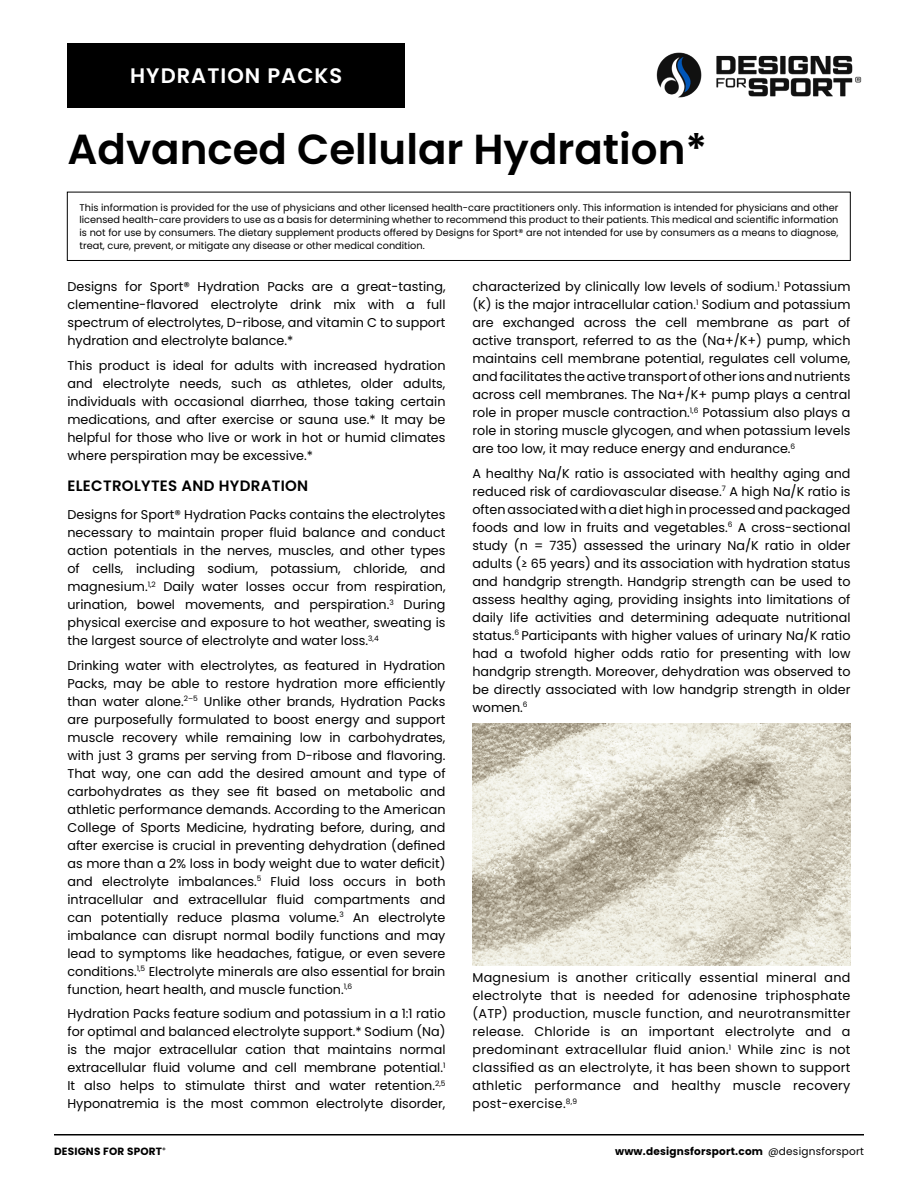
<style>
.page{position:relative;width:918px;height:1188px;background:#fff}
.page>*{position:absolute;margin:0;border:0;box-sizing:border-box;transform-origin:0 0}
.t1{font:600 42px "Poppins";color:#000}
.t2{font:600 21px "Poppins";letter-spacing:.05em;color:#fff}
.t3{font:600 15px "Poppins";letter-spacing:.02em;color:#000}
.t4{font:12.75px/18px "Poppins";color:#000;text-align:justify}
.t5{font:700 10.5px "Poppins";letter-spacing:.02em;color:#000}
.t6{font:9.75px/12.8px "Poppins";color:#000;text-align:justify}
.s1{font-weight:400}
</style>
<div class="page">
<hr style="left:54px;top:1134px;width:810px;height:2px;background:#000">
<img style="left:656px;top:52px;width:206px;height:46px">
<div style="left:68px;top:43px;width:337px;height:65px;background:#000"></div>
<div style="left:67px;top:192px;width:783px;height:69px;border:1px solid #000101"></div>
<img style="left:472px;top:723px;width:378px;height:242px">
<h2 class="t2" style="left:130px;top:63px;width:214px">HYDRATION PACKS</h2>
<h1 class="t1" style="left:68px;top:125px;width:641px">Advanced Cellular Hydration*</h1>
<p class="t6" style="left:80px;top:201px;width:760px">This information is provided for the use of physicians and other licensed health-care practitioners only. This information is intended for physicians and other licensed health-care providers to use as a basis for determining whether to recommend this product to their patients. This medical and scientific information is not for use by consumers. The dietary supplement products offered by Designs for Sport® are not intended for use by consumers as a means to diagnose, treat, cure, prevent, or mitigate any disease or other medical condition.</p>
<p class="t4" style="left:68px;top:278px;width:380px">Designs for Sport® Hydration Packs are a great‑tasting, clementine‑flavored electrolyte drink mix with a full spectrum of electrolytes, D‑ribose, and vitamin C to support hydration and electrolyte balance.*</p>
<p class="t4" style="left:68px;top:356px;width:380px">This product is ideal for adults with increased hydration and electrolyte needs, such as athletes, older adults, individuals with occasional diarrhea, those taking certain medications, and after exercise or sauna use.* It may be helpful for those who live or work in hot or humid climates where perspiration may be excessive.*</p>
<p class="t4" style="left:472px;top:278px;width:380px">characterized by clinically low levels of sodium.<sup>1</sup> Potassium (K) is the major intracellular cation.<sup>1</sup> Sodium and potassium are exchanged across the cell membrane as part of active transport, referred to as the (Na+/K+) pump, which maintains cell membrane potential, regulates cell volume, and facilitates the active transport of other ions and nutrients across cell membranes. The Na+/K+ pump plays a central role in proper muscle contraction.<sup>1,6</sup> Potassium also plays a role in storing muscle glycogen, and when potassium levels are too low, it may reduce energy and endurance.<sup>6</sup></p>
<p class="t4" style="left:472px;top:464px;width:380px">A healthy Na/K ratio is associated with healthy aging and reduced risk of cardiovascular disease.<sup>7</sup> A high Na/K ratio is often associated with a diet high in processed and packaged foods and low in fruits and vegetables.<sup>6</sup> A cross‑sectional study (n = 735) assessed the urinary Na/K ratio in older adults (≥ 65 years) and its association with hydration status and handgrip strength. Handgrip strength can be used to assess healthy aging, providing insights into limitations of daily life activities and determining adequate nutritional status.<sup>6</sup> Participants with higher values of urinary Na/K ratio had a twofold higher odds ratio for presenting with low handgrip strength. Moreover, dehydration was observed to be directly associated with low handgrip strength in older women.<sup>6</sup></p>
<p class="t3" style="left:68px;top:477px;width:242px">ELECTROLYTES AND HYDRATION</p>
<p class="t4" style="left:67px;top:505px;width:380px">Designs for Sport® Hydration Packs contains the electrolytes necessary to maintain proper fluid balance and conduct action potentials in the nerves, muscles, and other types of cells, including sodium, potassium, chloride, and magnesium.<sup>1,2</sup> Daily water losses occur from respiration, urination, bowel movements, and perspiration.<sup>3</sup> During physical exercise and exposure to hot weather, sweating is the largest source of electrolyte and water loss.<sup>3,4</sup></p>
<p class="t4" style="left:67px;top:656px;width:380px">Drinking water with electrolytes, as featured in Hydration Packs, may be able to restore hydration more efficiently than water alone.<sup>2–5</sup> Unlike other brands, Hydration Packs are purposefully formulated to boost energy and support muscle recovery while remaining low in carbohydrates, with just 3 grams per serving from D-ribose and flavoring.<br>That way, one can add the desired amount and type of carbohydrates as they see fit based on metabolic and athletic performance demands. According to the American College of Sports Medicine, hydrating before, during, and after exercise is crucial in preventing dehydration (defined as more than a 2% loss in body weight due to water deficit) and electrolyte imbalances.<sup>5</sup> Fluid loss occurs in both intracellular and extracellular fluid compartments and can potentially reduce plasma volume.<sup>3</sup> An electrolyte imbalance can disrupt normal bodily functions and may lead to symptoms like headaches, fatigue, or even severe conditions.<sup>1,5</sup> Electrolyte minerals are also essential for brain function, heart health, and muscle function.<sup>1,6</sup></p>
<p class="t4" style="left:68px;top:1005px;width:380px">Hydration Packs feature sodium and potassium in a 1:1 ratio for optimal and balanced electrolyte support.* Sodium (Na) is the major extracellular cation that maintains normal extracellular fluid volume and cell membrane potential.<sup>1<br></sup>It also helps to stimulate thirst and water retention.<sup>2,5<br></sup>Hyponatremia is the most common electrolyte disorder,</p>
<p class="t4" style="left:472px;top:969px;width:380px">Magnesium is another critically essential mineral and electrolyte that is needed for adenosine triphosphate (ATP) production, muscle function, and neurotransmitter release. Chloride is an important electrolyte and a predominant extracellular fluid anion.<sup>1</sup> While zinc is not classified as an electrolyte, it has been shown to support athletic performance and healthy muscle recovery post‑exercise.<sup>8,9</sup></p>
<p class="t5" style="left:54px;top:1146px;width:113px">DESIGNS FOR SPORT<sup>®</sup></p>
<p class="t5" style="left:615px;top:1146px;width:250px">www.designsforsport.com <span class="s1">@designsforsport</span></p>
</div>
